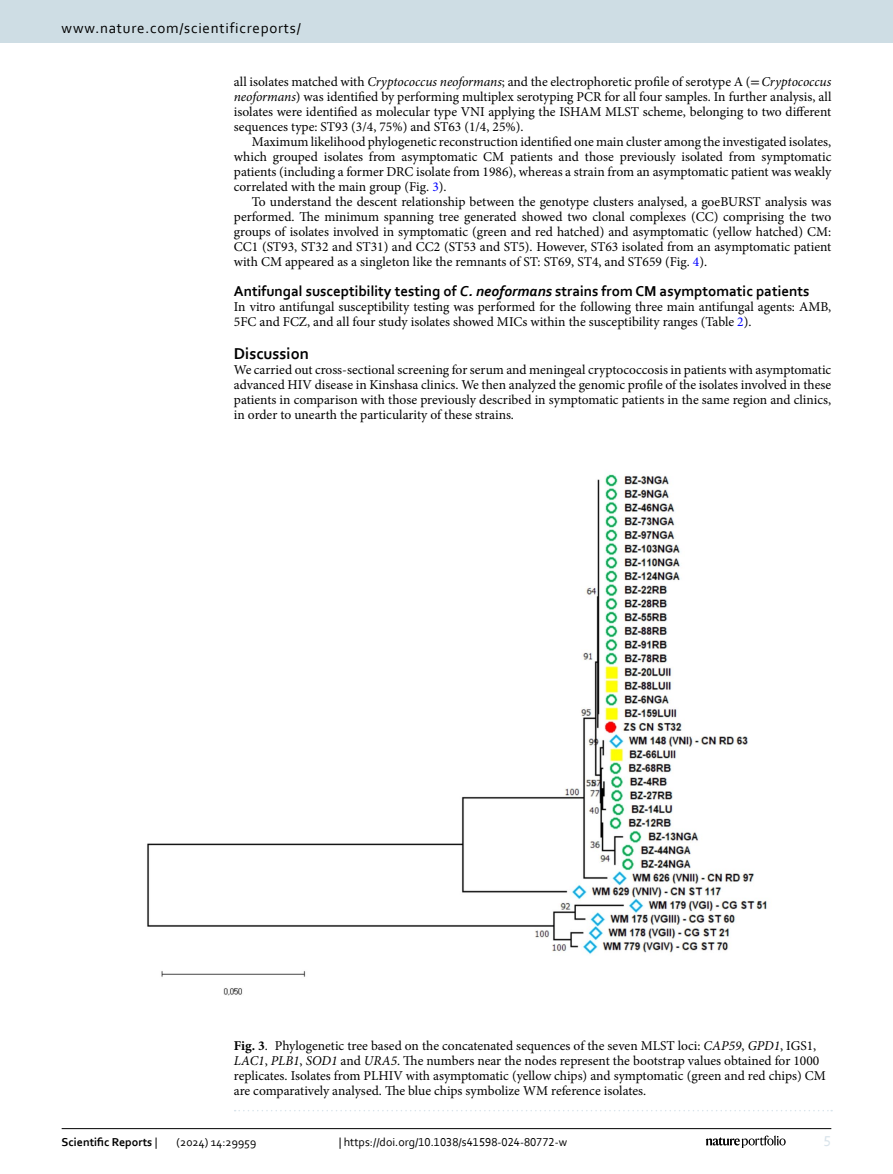
<style>
.page{position:relative;width:893px;height:1174px;background:#fff}
.page>*{position:absolute;margin:0;border:0;box-sizing:border-box;transform-origin:0 0}
.Head_1{font:700 16.5px "Corbel";color:#000}
.Head_2{font:700 15px "Corbel";color:#000}
.t1{font:15px "Corbel";letter-spacing:.05em;color:#000}
.t2{font:15px "Corbel";color:#d9e4eb}
.Body_Text{font:13.5px/15px "Minion Pro";color:#000;text-align:justify}
.Body_Text_Indent{font:13.5px/15px "Minion Pro";color:#000;text-align:justify}
.Figure_Caption{font:13.5px/15px "Minion Pro";color:#000}
.t3{font:12px "Corbel";color:#000}
.t4{font:700 12px "Corbel";color:#000}
.s1{font-style:italic}
.s2{font-family:"STIX"}
.s3{color:#00f}
.s4{font-weight:700}
.s5{font-weight:400}
</style>
<div class="page">
<img style="left:147px;top:474px;width:620px;height:522px">
<svg style="left:235px;top:1110px;width:597px;height:1px"></svg>
<hr style="left:62px;top:1128px;width:769px;height:1px;background:#000">
<svg style="left:706px;top:1135px;width:80px;height:12px"></svg>
<div style="left:0;top:0;width:893px;height:43px;background:#cedde4"></div>
<p class="t1" style="left:62px;top:18px;width:241px">www.nature.com/scientificreports/</p>
<p class="Body_Text" style="left:234px;top:74px;width:599px">all isolates matched with <span class="s1">Cryptococcus neoformans</span>; and the electrophoretic profile of serotype A (<span class="s2">=</span><span class="s1">Cryptococcus neoformans</span>) was identified by performing multiplex serotyping PCR for all four samples. In further analysis, all isolates were identified as molecular type VNI applying the ISHAM MLST scheme, belonging to two different sequences type: ST93 (3/4, 75%) and ST63 (1/4, 25%).</p>
<p class="Body_Text_Indent" style="left:234px;top:134px;width:599px;text-indent:18px">Maximum likelihood phylogenetic reconstruction identified one main cluster among the investigated isolates, which grouped isolates from asymptomatic CM patients and those previously isolated from symptomatic patients (including a former DRC isolate from 1986), whereas a strain from an asymptomatic patient was weakly correlated with the main group (Fig. <span class="s3">3</span>).</p>
<p class="Body_Text_Indent" style="left:234px;top:194px;width:599px;text-indent:18px">To understand the descent relationship between the genotype clusters analysed, a goeBURST analysis was performed. The minimum spanning tree generated showed two clonal complexes (CC) comprising the two groups of isolates involved in symptomatic (green and red hatched) and asymptomatic (yellow hatched) CM:<br>CC1 (ST93, ST32 and ST31) and CC2 (ST53 and ST5). However, ST63 isolated from an asymptomatic patient with CM appeared as a singleton like the remnants of ST: ST69, ST4, and ST659 (Fig. <span class="s3">4</span>).</p>
<p class="Head_2" style="left:234px;top:282px;width:577px">Antifungal susceptibility testing of <span class="s1">C. neoformans</span> strains from CM asymptomatic patients</p>
<p class="Body_Text" style="left:234px;top:299px;width:599px">In vitro antifungal susceptibility testing was performed for the following three main antifungal agents: AMB,<br>5FC and FCZ, and all four study isolates showed MICs within the susceptibility ranges (Table <span class="s3">2</span>).</p>
<p class="Head_1" style="left:234px;top:343px;width:77px">Discussion</p>
<p class="Body_Text" style="left:234px;top:362px;width:599px">We carried out cross-sectional screening for serum and meningeal cryptococcosis in patients with asymptomatic advanced HIV disease in Kinshasa clinics. We then analyzed the genomic profile of the isolates involved in these patients in comparison with those previously described in symptomatic patients in the same region and clinics, in order to unearth the particularity of these strains.</p>
<p class="Figure_Caption" style="left:234px;top:1038px;width:593px"><span class="s4">Fig. 3</span>. Phylogenetic tree based on the concatenated sequences of the seven MLST loci: <span class="s1">CAP59</span>, <span class="s1">GPD1</span>, IGS1, <span class="s1">LAC1</span>, <span class="s1">PLB1</span>, <span class="s1">SOD1</span> and <span class="s1">URA5</span>. The numbers near the nodes represent the bootstrap values obtained for 1000 replicates. Isolates from PLHIV with asymptomatic (yellow chips) and symptomatic (green and red chips) CM are comparatively analysed. The blue chips symbolize WM reference isolates.</p>
<p class="t4" style="left:62px;top:1134px;width:97px">Scientific Reports <span class="s5">|</span></p>
<p class="t3" style="left:177px;top:1134px;width:81px">(2024) 14:29959</p>
<p class="t3" style="left:339px;top:1134px;width:230px">| https://doi.org/10.1038/s41598-024-80772-w</p>
<p class="t2" style="left:824px;top:1132px;width:9px">5</p>
</div>
